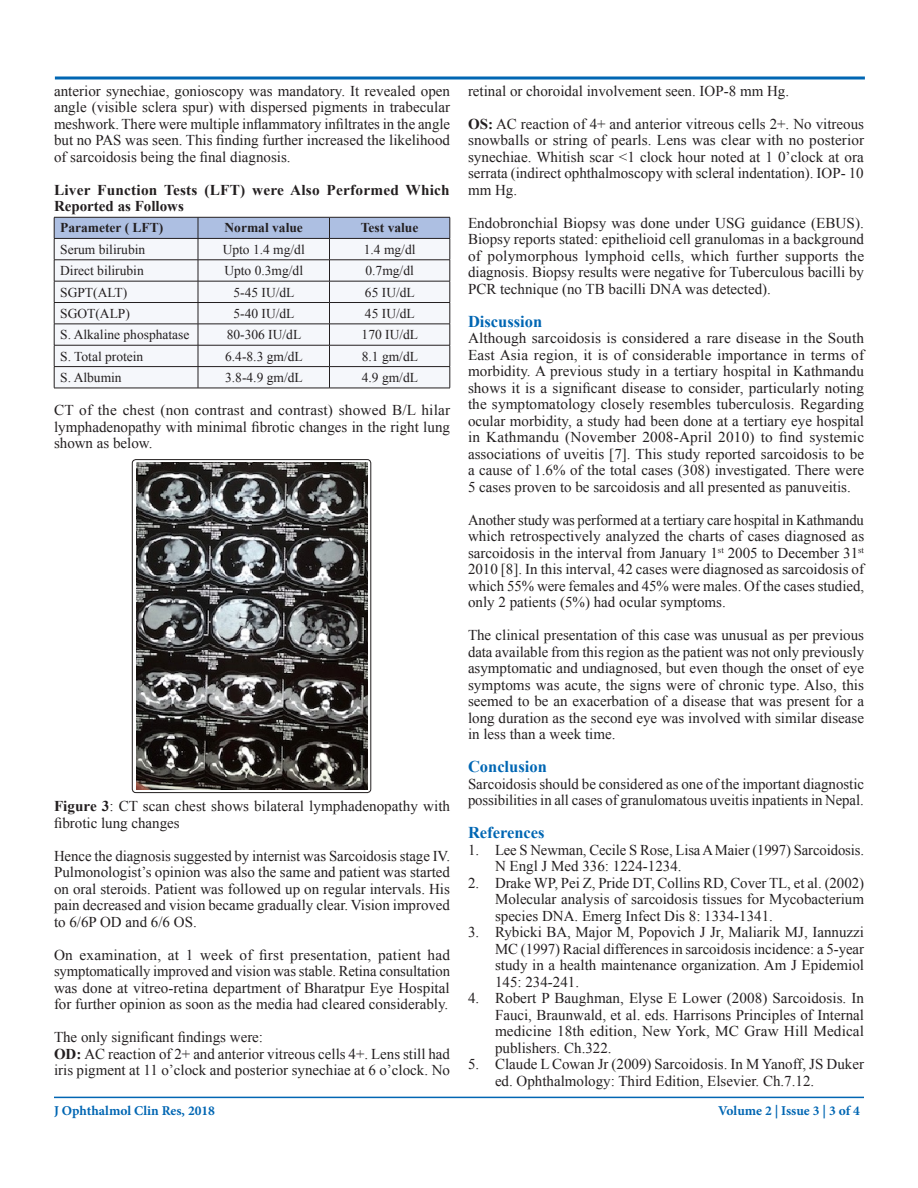
<style>
.page{position:relative;width:918px;height:1188px;background:#fff}
.page>*{position:absolute;margin:0;border:0;box-sizing:border-box;transform-origin:0 0}
.t1{font:700 16.5px "Times New Roman";color:#0166b3}
.t2{font:15px/16.5px "Times New Roman";color:#231f20;text-align:justify}
.t3{font:700 15px/16.5px "Times New Roman";letter-spacing:.015em;color:#231f20}
.t4{font:13.5px "Times New Roman";color:#231f20}
.t5{font:700 13.5px "Minion Pro";color:#0166b3}
.t6{font:700 13.5px "Times New Roman";color:#231f20}
.s1{font-weight:700}
</style>
<div class="page">
<svg style="left:54px;top:217px;width:397px;height:171px"></svg>
<hr style="left:54px;top:388px;width:144px;height:1px;background:#231f20">
<hr style="left:198px;top:388px;width:132px;height:1px;background:#231f20">
<hr style="left:330px;top:388px;width:120px;height:1px;background:#231f20">
<svg style="left:54px;top:76px;width:811px;height:4px;background:#408cc5"></svg>
<img style="left:136px;top:463px;width:232px;height:326px">
<div style="left:132px;top:459px;width:239px;height:334px;border:1px solid #231f20;border-radius:4px"></div>
<hr style="left:54px;top:1097px;width:810px;height:1px;background:#0166b3">
<p class="t2" style="left:54px;top:82px;width:398px">anterior synechiae, gonioscopy was mandatory. It revealed open angle (visible sclera spur) with dispersed pigments in trabecular meshwork. There were multiple inflammatory infiltrates in the angle but no PAS was seen. This finding further increased the likelihood of sarcoidosis being the final diagnosis.</p>
<p class="t3" style="left:54px;top:181px;width:397px">Liver Function Tests (LFT) were Also Performed Which<br>Reported as Follows</p>
<p class="t6" style="left:60px;top:219px;width:105px">Parameter ( LFT)</p>
<p class="t6" style="left:225px;top:219px;width:80px">Normal value</p>
<p class="t6" style="left:361px;top:219px;width:59px">Test value</p>
<p class="t4" style="left:60px;top:240px;width:87px">Serum bilirubin</p>
<p class="t4" style="left:223px;top:240px;width:84px">Upto 1.4 mg/dl</p>
<p class="t4" style="left:364px;top:240px;width:53px">1.4 mg/dl</p>
<p class="t4" style="left:60px;top:262px;width:85px">Direct bilirubin</p>
<p class="t4" style="left:224px;top:262px;width:80px">Upto 0.3mg/dl</p>
<p class="t4" style="left:365px;top:262px;width:50px">0.7mg/dl</p>
<p class="t4" style="left:60px;top:283px;width:69px">SGPT(ALT)</p>
<p class="t4" style="left:233px;top:283px;width:63px">5-45 IU/dL</p>
<p class="t4" style="left:365px;top:283px;width:51px">65 IU/dL</p>
<p class="t4" style="left:60px;top:304px;width:71px">SGOT(ALP)</p>
<p class="t4" style="left:233px;top:304px;width:63px">5-40 IU/dL</p>
<p class="t4" style="left:365px;top:304px;width:51px">45 IU/dL</p>
<p class="t4" style="left:60px;top:326px;width:131px">S. Alkaline phosphatase</p>
<p class="t4" style="left:227px;top:326px;width:76px">80-306 IU/dL</p>
<p class="t4" style="left:362px;top:326px;width:58px">170 IU/dL</p>
<p class="t4" style="left:60px;top:347px;width:85px">S. Total protein</p>
<p class="t4" style="left:225px;top:347px;width:79px">6.4-8.3 gm/dL</p>
<p class="t4" style="left:362px;top:347px;width:58px">8.1 gm/dL</p>
<p class="t4" style="left:60px;top:368px;width:63px">S. Albumin</p>
<p class="t4" style="left:225px;top:368px;width:79px">3.8-4.9 gm/dL</p>
<p class="t4" style="left:362px;top:368px;width:58px">4.9 gm/dL</p>
<p class="t2" style="left:54px;top:402px;width:398px">CT of the chest (non contrast and contrast) showed B/L hilar lymphadenopathy with minimal fibrotic changes in the right lung shown as below.</p>
<p class="t2" style="left:54px;top:798px;width:398px"><span class="s1">Figure 3</span>: CT scan chest shows bilateral lymphadenopathy with fibrotic lung changes</p>
<p class="t2" style="left:54px;top:847px;width:398px">Hence the diagnosis suggested by internist was Sarcoidosis stage IV.<br>Pulmonologist’s opinion was also the same and patient was started on oral steroids. Patient was followed up on regular intervals. His pain decreased and vision became gradually clear. Vision improved to 6/6P OD and 6/6 OS.</p>
<p class="t2" style="left:54px;top:946px;width:398px">On examination, at 1 week of first presentation, patient had symptomatically improved and vision was stable. Retina consultation was done at vitreo-retina department of Bharatpur Eye Hospital for further opinion as soon as the media had cleared considerably.</p>
<p class="t2" style="left:54px;top:1029px;width:211px">The only significant findings were:</p>
<p class="t2" style="left:54px;top:1045px;width:398px"><span class="s1">OD:</span> AC reaction of 2+ and anterior vitreous cells 4+. Lens still had iris pigment at 11 o’clock and posterior synechiae at 6 o’clock. No</p>
<p class="t2" style="left:468px;top:82px;width:323px">retinal or choroidal involvement seen. IOP-8 mm Hg.</p>
<p class="t2" style="left:468px;top:115px;width:398px"><span class="s1">OS:</span> AC reaction of 4+ and anterior vitreous cells 2+. No vitreous snowballs or string of pearls. Lens was clear with no posterior synechiae. Whitish scar &lt;1 clock hour noted at 1 0’clock at ora serrata (indirect ophthalmoscopy with scleral indentation). IOP- 10 mm Hg.</p>
<p class="t2" style="left:468px;top:214px;width:398px">Endobronchial Biopsy was done under USG guidance (EBUS).<br>Biopsy reports stated: epithelioid cell granulomas in a background of polymorphous lymphoid cells, which further supports the diagnosis. Biopsy results were negative for Tuberculous bacilli by PCR technique (no TB bacilli DNA was detected).</p>
<p class="t1" style="left:468px;top:310px;width:76px">Discussion</p>
<p class="t2" style="left:468px;top:330px;width:398px">Although sarcoidosis is considered a rare disease in the South East Asia region, it is of considerable importance in terms of morbidity. A previous study in a tertiary hospital in Kathmandu shows it is a significant disease to consider, particularly noting the symptomatology closely resembles tuberculosis. Regarding ocular morbidity, a study had been done at a tertiary eye hospital in Kathmandu (November 2008-April 2010) to find systemic associations of uveitis [7]. This study reported sarcoidosis to be a cause of 1.6% of the total cases (308) investigated. There were 5 cases proven to be sarcoidosis and all presented as panuveitis.</p>
<p class="t2" style="left:468px;top:511px;width:398px">Another study was performed at a tertiary care hospital in Kathmandu which retrospectively analyzed the charts of cases diagnosed as sarcoidosis in the interval from January 1<sup>st</sup> 2005 to December 31<sup>st </sup>2010 [8]. In this interval, 42 cases were diagnosed as sarcoidosis of which 55% were females and 45% were males. Of the cases studied, only 2 patients (5%) had ocular symptoms.</p>
<p class="t2" style="left:468px;top:627px;width:398px">The clinical presentation of this case was unusual as per previous data available from this region as the patient was not only previously asymptomatic and undiagnosed, but even though the onset of eye symptoms was acute, the signs were of chronic type. Also, this seemed to be an exacerbation of a disease that was present for a long duration as the second eye was involved with similar disease in less than a week time.</p>
<p class="t1" style="left:468px;top:755px;width:80px">Conclusion</p>
<p class="t2" style="left:468px;top:775px;width:398px">Sarcoidosis should be considered as one of the important diagnostic possibilities in all cases of granulomatous uveitis inpatients in Nepal.</p>
<p class="t1" style="left:468px;top:821px;width:78px">References</p>
<p class="t2" style="left:495px;top:841px;width:371px;text-indent:-27px">1. Lee S Newman, Cecile S Rose, Lisa A Maier (1997) Sarcoidosis.<br>N Engl J Med 336: 1224-1234.</p>
<p class="t2" style="left:495px;top:874px;width:371px;text-indent:-27px">2. Drake WP, Pei Z, Pride DT, Collins RD, Cover TL, et al. (2002)<br>Molecular analysis of sarcoidosis tissues for Mycobacterium species DNA. Emerg Infect Dis 8: 1334-1341.</p>
<p class="t2" style="left:495px;top:924px;width:371px;text-indent:-27px">3. Rybicki BA, Major M, Popovich J Jr, Maliarik MJ, Iannuzzi MC (1997) Racial differences in sarcoidosis incidence: a 5-year study in a health maintenance organization. Am J Epidemiol 145: 234-241.</p>
<p class="t2" style="left:495px;top:990px;width:371px;text-indent:-27px">4. Robert P Baughman, Elyse E Lower (2008) Sarcoidosis. In Fauci, Braunwald, et al. eds. Harrisons Principles of Internal medicine 18th edition, New York, MC Graw Hill Medical publishers. Ch.322.</p>
<p class="t2" style="left:495px;top:1056px;width:371px;text-indent:-27px">5. Claude L Cowan Jr (2009) Sarcoidosis. In M Yanoff, JS Duker ed. Ophthalmology: Third Edition, Elsevier. Ch.7.12.</p>
<p class="t5" style="left:54px;top:1101px;width:163px">J Ophthalmol Clin Res, 2018</p>
<p class="t5" style="left:718px;top:1101px;width:143px">Volume 2 | Issue 3 | 3 of 4</p>
</div>
